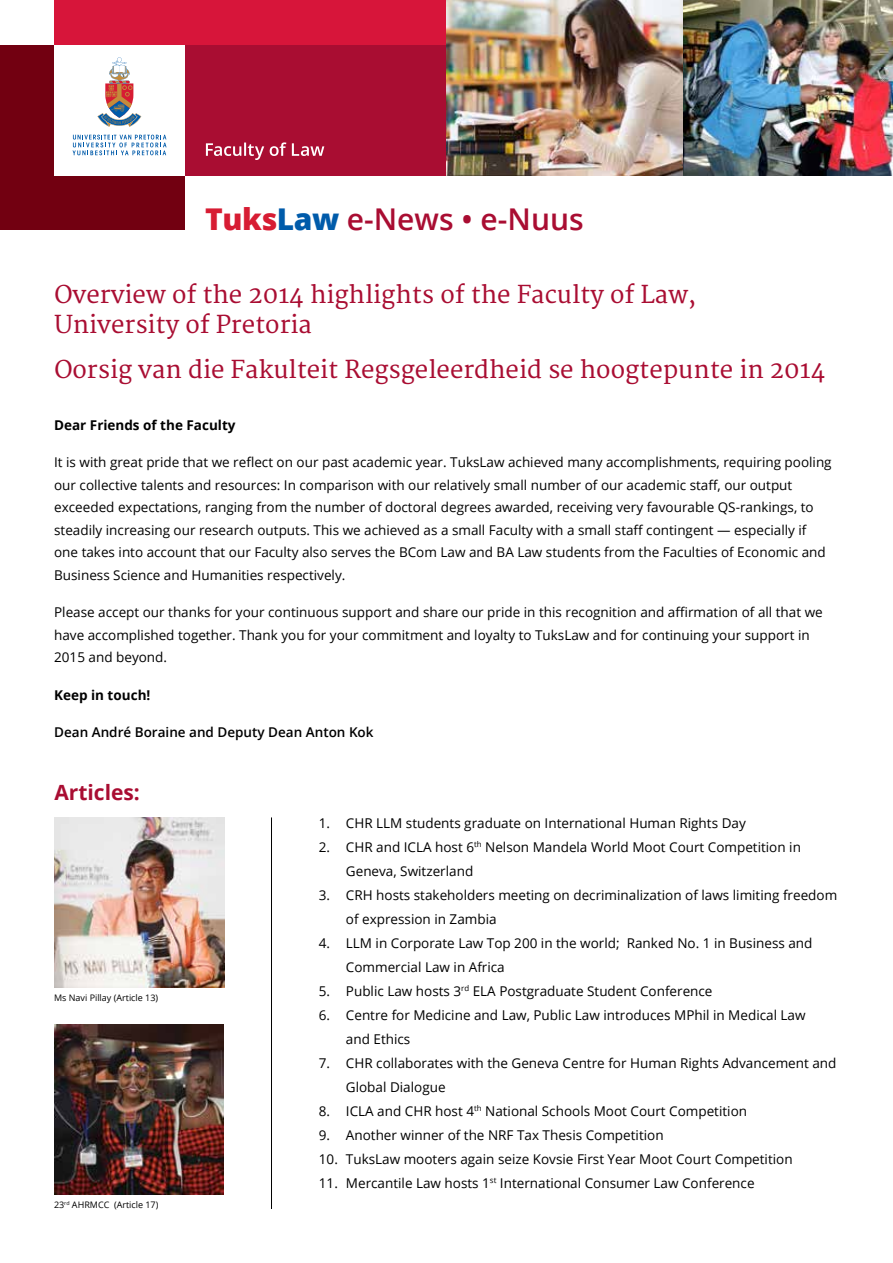
<style>
.page{position:relative;width:893px;height:1263px;background:#fff}
.page>*{position:absolute;margin:0;border:0;box-sizing:border-box;transform-origin:0 0}
.t1{font:600 30px "Open Sans";color:#a90d32}
.t2{font:24px/30px "Merriweather";color:#a90d32}
.t3{font:700 21px "Open Sans";color:#a90d32}
.t4{font:13.5px/22.5px "Open Sans";color:#000}
.t5{font:600 13.5px "Open Sans";color:#000}
.t6{font:700 13.5px "Open Sans";color:#000}
.t7{font:9px "Open Sans";color:#000}
.s1{font-weight:800;color:#d71c33}
.s2{font-weight:800;color:#005baa}
</style>
<div class="page">
<img style="left:445px;top:0;width:448px;height:175px">
<div style="left:54px;top:0;width:391px;height:175px;background:#d7153a"></div>
<div style="left:0;top:45px;width:185px;height:185px;background:#720011"></div>
<div style="left:185px;top:45px;width:260px;height:130px;background:#a90d32"></div>
<div style="left:54px;top:45px;width:131px;height:130px;background:#fff"></div>
<svg style="left:72px;top:135px;width:95px;height:20px"></svg>
<svg style="left:97px;top:57px;width:44px;height:70px"></svg>
<svg style="left:206px;top:142px;width:118px;height:18px"></svg>
<img style="left:54px;top:817px;width:170px;height:170px">
<hr style="left:271px;top:817px;width:1px;height:392px;background:#000">
<img style="left:54px;top:1024px;width:170px;height:170px">
<h1 class="t1" style="left:205px;top:199px;width:380px"><span class="s1">Tuks</span><span class="s2">Law</span> e-News • e-Nuus</h1>
<h2 class="t2" style="left:54px;top:280px;width:643px">Overview of the 2014 highlights of the Faculty of Law,<br>University of Pretoria</h2>
<h2 class="t2" style="left:54px;top:355px;width:772px">Oorsig van die Fakulteit Regsgeleerdheid se hoogtepunte in 2014</h2>
<p class="t6" style="left:54px;top:415px;width:183px">Dear Friends of the Faculty</p>
<p class="t4" style="left:54px;top:450px;width:779px">It is with great pride that we reflect on our past academic year. TuksLaw achieved many accomplishments, requiring pooling our collective talents and resources: In comparison with our relatively small number of our academic staff, our output exceeded expectations, ranging from the number of doctoral degrees awarded, receiving very favourable QS-rankings, to steadily increasing our research outputs. This we achieved as a small Faculty with a small staff contingent ― especially if one takes into account that our Faculty also serves the BCom Law and BA Law students from the Faculties of Economic and Business Science and Humanities respectively.</p>
<p class="t4" style="left:54px;top:601px;width:770px">Please accept our thanks for your continuous support and share our pride in this recognition and affirmation of all that we have accomplished together. Thank you for your commitment and loyalty to TuksLaw and for continuing your support in<br>2015 and beyond.</p>
<p class="t6" style="left:54px;top:685px;width:98px">Keep in touch!</p>
<p class="t5" style="left:54px;top:723px;width:321px">Dean André Boraine and Deputy Dean Anton Kok</p>
<h3 class="t3" style="left:54px;top:778px;width:87px">Articles:</h3>
<p class="t7" style="left:54px;top:991px;width:106px">Ms Navi Pillay (Article 13)</p>
<p class="t7" style="left:54px;top:1198px;width:106px">23<sup>rd</sup> AHRMCC (Article 17)</p>
<p class="t4" style="left:319px;top:811px;width:428px">1. CHR LLM students graduate on International Human Rights Day</p>
<p class="t4" style="left:346px;top:834px;width:456px;line-height:24px;text-indent:-27px">2. CHR and ICLA host 6<sup>th</sup> Nelson Mandela World Moot Court Competition in<br>Geneva, Switzerland</p>
<p class="t4" style="left:346px;top:882px;width:493px;line-height:24px;text-indent:-27px">3. CRH hosts stakeholders meeting on decriminalization of laws limiting freedom of expression in Zambia</p>
<p class="t4" style="left:346px;top:930px;width:468px;line-height:24px;text-indent:-27px">4. LLM in Corporate Law Top 200 in the world; Ranked No. 1 in Business and<br>Commercial Law in Africa</p>
<p class="t4" style="left:319px;top:979px;width:395px">5. Public Law hosts 3<sup>rd</sup> ELA Postgraduate Student Conference</p>
<p class="t4" style="left:346px;top:1002px;width:461px;line-height:24px;text-indent:-27px">6. Centre for Medicine and Law, Public Law introduces MPhil in Medical Law and Ethics</p>
<p class="t4" style="left:346px;top:1050px;width:492px;line-height:24px;text-indent:-27px">7. CHR collaborates with the Geneva Centre for Human Rights Advancement and<br>Global Dialogue</p>
<p class="t4" style="left:319px;top:1099px;width:430px">8. ICLA and CHR host 4<sup>th</sup> National Schools Moot Court Competition</p>
<p class="t4" style="left:319px;top:1123px;width:346px">9. Another winner of the NRF Tax Thesis Competition</p>
<p class="t4" style="left:319px;top:1147px;width:475px">10. TuksLaw mooters again seize Kovsie First Year Moot Court Competition</p>
<p class="t4" style="left:319px;top:1171px;width:437px">11. Mercantile Law hosts 1<sup>st</sup> International Consumer Law Conference</p>
</div>
